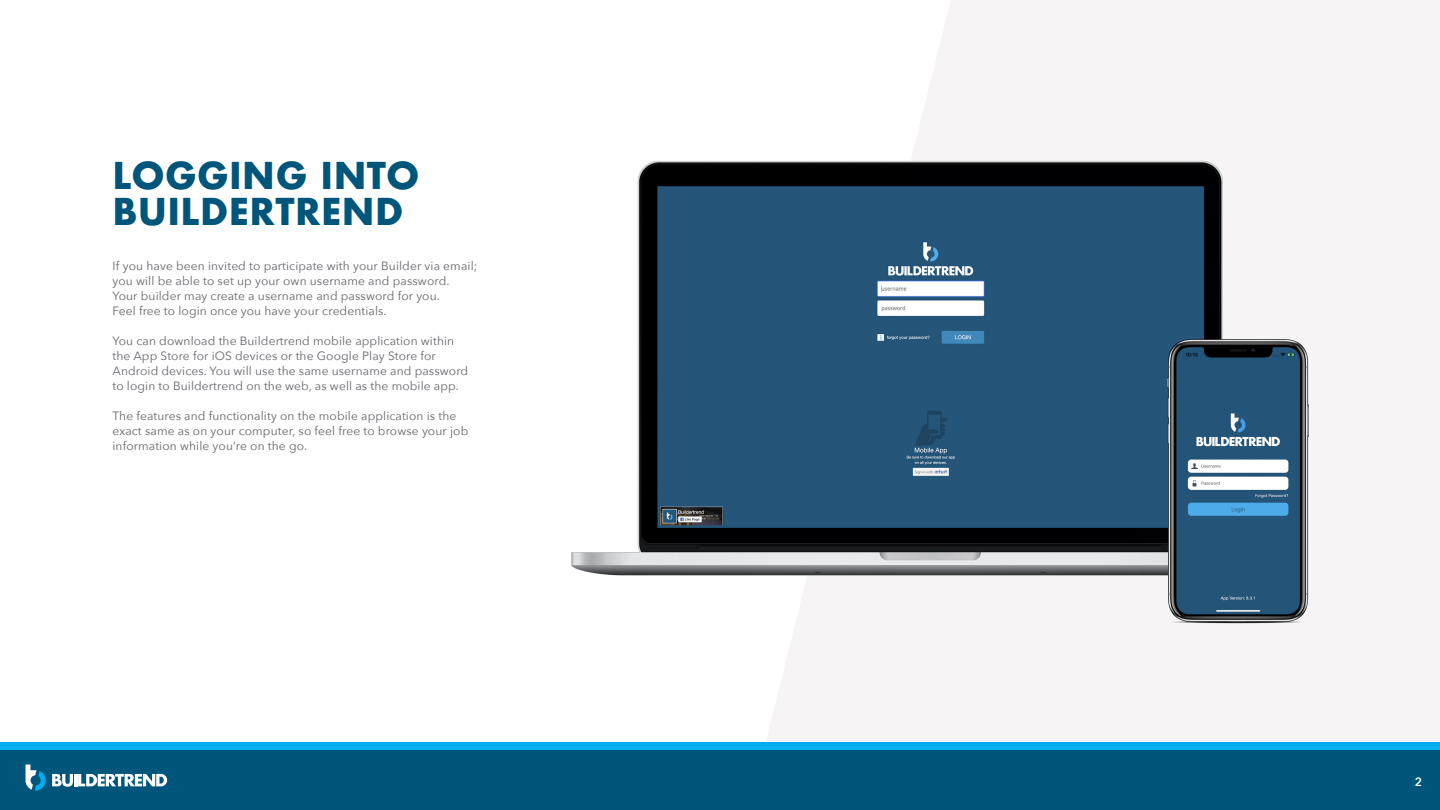
<style>
.page{position:relative;width:1440px;height:810px;background:#fff}
.page>*{position:absolute;margin:0;border:0;box-sizing:border-box;transform-origin:0 0}
.Body_Header{font:700 36px/36px "Futura";letter-spacing:.01em;color:#00567a}
.Body_Copy{font:12px/15px "Avenir Next";letter-spacing:.01em;color:#63656a}
.t1{font:600 12px "Avenir Next";color:#fff}
</style>
<div class="page">
<svg style="left:766px;top:0;width:674px;height:742px;fill:#f6f4f5"></svg>
<div style="left:0;top:750px;width:1440px;height:60px;background:#00567a"></div>
<div style="left:0;top:742px;width:1440px;height:8px;background:#00aeef"></div>
<img style="left:571px;top:151px;width:735px;height:433px">
<img style="left:1148px;top:319px;width:180px;height:324px">
<svg style="left:52px;top:774px;width:115px;height:13px"></svg>
<svg style="left:26px;top:764px;width:20px;height:26px"></svg>
<p class="Body_Header" style="left:112px;top:157px;width:309px">LOGGING INTO<br>BUILDERTREND</p>
<p class="Body_Copy" style="left:112px;top:258px;width:366px">If you have been invited to participate with your Builder via email; you will be able to set up your own username and password.<br>Your builder may create a username and password for you.<br>Feel free to login once you have your credentials.</p>
<p class="Body_Copy" style="left:112px;top:333px;width:357px">You can download the Buildertrend mobile application within the App Store for iOS devices or the Google Play Store for Android devices. You will use the same username and password to login to Buildertrend on the web, as well as the mobile app.</p>
<p class="Body_Copy" style="left:112px;top:408px;width:357px">The features and functionality on the mobile application is the exact same as on your computer, so feel free to browse your job information while you’re on the go.</p>
<p class="t1" style="left:1415px;top:772px;width:9px">2</p>
</div>
